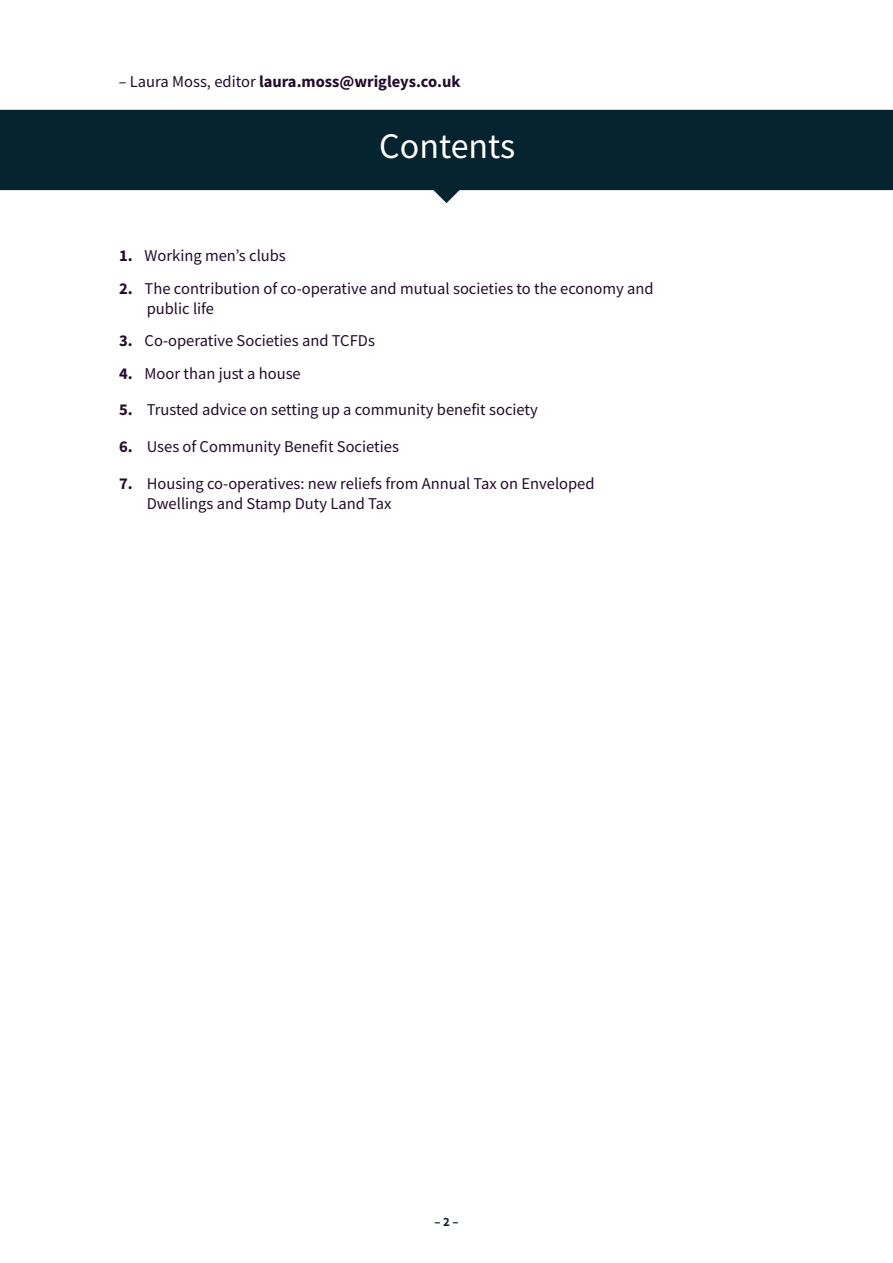
<style>
.page{position:relative;width:893px;height:1263px;background:#fff}
.page>*{position:absolute;margin:0;border:0;box-sizing:border-box;transform-origin:0 0}
.t1{font:36px "Source Sans Pro";color:#fff}
.t2{font:16.5px/19.8px "Source Sans Pro";color:#220c2c}
.t3{font:700 16.5px "Source Sans Pro";color:#220c2c}
.t4{font:700 12.75px "Source Sans Pro";color:#172732}
.s1{font-weight:400}
.s2{font-weight:700}
</style>
<div class="page">
<svg style="left:0;top:110px;width:893px;height:93px;background:#28414c"></svg>
<p class="t3" style="left:119px;top:70px;width:343px"><span class="s1">– Laura Moss, editor</span> laura.moss@wrigleys.co.uk</p>
<h1 class="t1" style="left:379px;top:123px;width:137px">Contents</h1>
<p class="t2" style="left:119px;top:246px;width:168px"><span class="s2">1.</span> Working men’s clubs</p>
<p class="t2" style="left:147px;top:278px;width:508px;text-indent:-28px"><span class="s2">2.</span> The contribution of co-operative and mutual societies to the economy and public life</p>
<p class="t2" style="left:119px;top:331px;width:257px"><span class="s2">3.</span> Co-operative Societies and TCFDs</p>
<p class="t2" style="left:119px;top:363px;width:183px"><span class="s2">4.</span> Moor than just a house</p>
<p class="t2" style="left:119px;top:400px;width:420px"><span class="s2">5.</span> Trusted advice on setting up a community benefit society</p>
<p class="t2" style="left:119px;top:437px;width:281px"><span class="s2">6.</span> Uses of Community Benefit Societies</p>
<p class="t2" style="left:147px;top:474px;width:449px;text-indent:-28px"><span class="s2">7.</span> Housing co-operatives: new reliefs from Annual Tax on Enveloped<br>Dwellings and Stamp Duty Land Tax</p>
<p class="t4" style="left:434px;top:1213px;width:26px">– 2 –</p>
</div>
